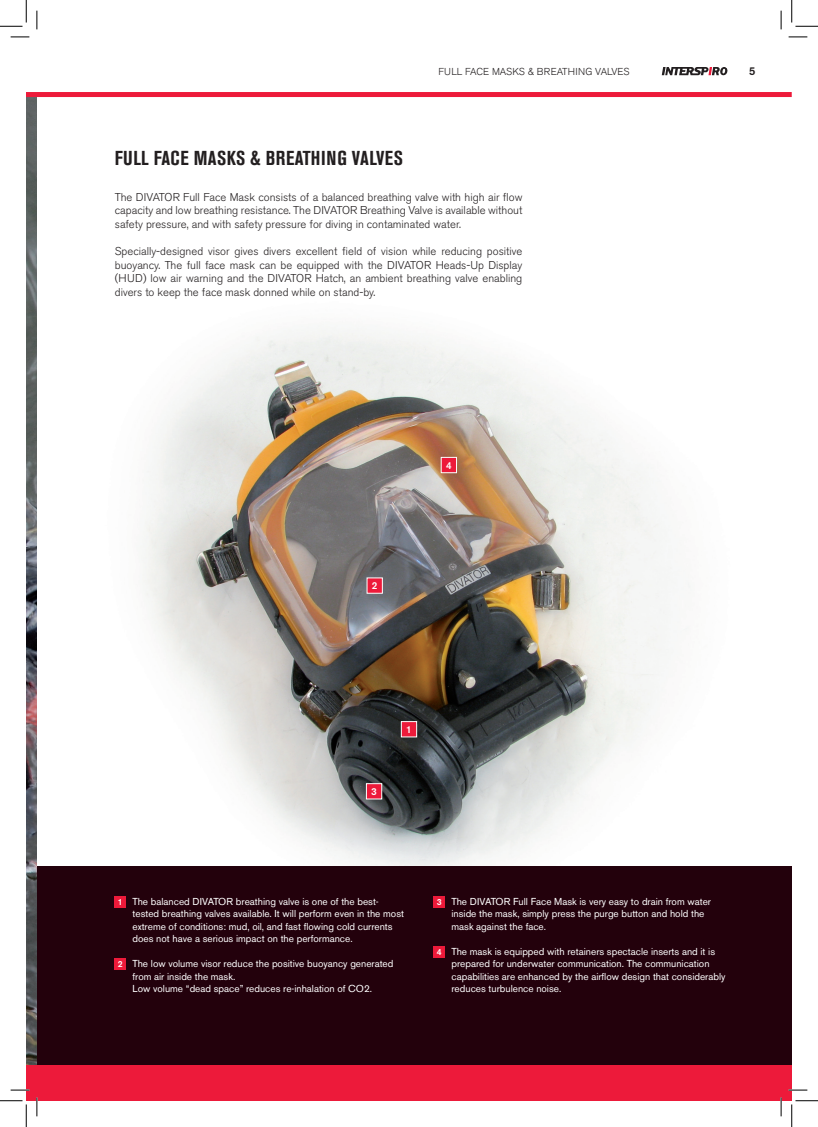
<style>
.page{position:relative;width:818px;height:1127px;background:#fff}
.page>*{position:absolute;margin:0;border:0;box-sizing:border-box;transform-origin:0 0}
.t1{font:700 condensed 20px "Akzidenz Grotesk BE";letter-spacing:.02em;color:#231f20}
.t2{font:300 11.25px/13.5px "Akzidenz Grotesk BE";color:#231f20;text-align:justify}
.t3{font:500 11.25px "Akzidenz Grotesk BE";color:#231f20}
.t4{font:10px/12.5px "Akzidenz Grotesk BE";color:#fff}
.t5{font:300 10px "Akzidenz Grotesk BE";color:#231f20}
.t6{font:500 10px "Akzidenz Grotesk BE";color:#fff}
.s1{font-weight:500;font-size:8.75px}
</style>
<div class="page">
<img style="left:142px;top:328px;width:548px;height:538px">
<img style="left:26px;top:97px;width:11px;height:967px">
<div style="left:37px;top:866px;width:755px;height:223px;background:#23010c"></div>
<div style="left:115px;top:896px;width:11px;height:11px;background:#ed1a3a"></div>
<div style="left:115px;top:958px;width:11px;height:11px;background:#ed1a3a"></div>
<div style="left:434px;top:896px;width:11px;height:11px;background:#ed1a3a"></div>
<div style="left:434px;top:946px;width:11px;height:11px;background:#ed1a3a"></div>
<svg style="left:441px;top:456px;width:16px;height:17px"></svg>
<svg style="left:366px;top:782px;width:16px;height:17px"></svg>
<svg style="left:366px;top:577px;width:17px;height:16px"></svg>
<svg style="left:401px;top:720px;width:16px;height:17px"></svg>
<div style="left:26px;top:1064px;width:766px;height:36px;background:#ed1a3a"></div>
<svg style="left:662px;top:67px;width:66px;height:9px"></svg>
<div style="left:26px;top:92px;width:766px;height:5px;background:#ed1a3a"></div>
<svg style="left:11px;top:36px;width:18px;height:2px"></svg>
<svg style="left:788px;top:36px;width:19px;height:2px"></svg>
<svg style="left:11px;top:1089px;width:18px;height:1px"></svg>
<svg style="left:788px;top:1089px;width:19px;height:1px"></svg>
<svg style="left:36px;top:11px;width:2px;height:18px"></svg>
<svg style="left:36px;top:1097px;width:2px;height:18px"></svg>
<svg style="left:780px;top:11px;width:2px;height:18px"></svg>
<svg style="left:780px;top:1097px;width:2px;height:18px"></svg>
<svg style="left:0;top:0;width:27px;height:27px"></svg>
<svg style="left:0;top:1100px;width:27px;height:26px"></svg>
<svg style="left:791px;top:0;width:27px;height:27px"></svg>
<svg style="left:791px;top:1100px;width:27px;height:26px"></svg>
<p class="t5" style="left:438px;top:66px;width:193px">FULL FACE MASKS &amp; BREATHING VALVES</p>
<p class="t3" style="left:749px;top:64px;width:8px">5</p>
<h1 class="t1" style="left:115px;top:147px;width:290px">FULL FACE MASKS &amp; BREATHING VALVES</h1>
<p class="t2" style="left:115px;top:190px;width:409px">The DIVATOR Full Face Mask consists of a balanced breathing valve with high air flow capacity and low breathing resistance. The DIVATOR Breathing Valve is available without safety pressure, and with safety pressure for diving in contaminated water.</p>
<p class="t2" style="left:115px;top:244px;width:409px">Specially-designed visor gives divers excellent field of vision while reducing positive buoyancy. The full face mask can be equipped with the DIVATOR Heads-Up Display (HUD) low air warning and the DIVATOR Hatch, an ambient breathing valve enabling divers to keep the face mask donned while on stand-by.</p>
<p class="t6" style="left:372px;top:579px;width:7px">2</p>
<p class="t6" style="left:446px;top:459px;width:7px">4</p>
<p class="t6" style="left:371px;top:785px;width:7px">3</p>
<p class="t6" style="left:406px;top:723px;width:7px">1</p>
<p class="t4" style="left:133px;top:894px;width:273px;text-indent:-15px"><span class="s1">1</span> The balanced DIVATOR breathing valve is one of the best&shy;tested breathing valves available. It will perform even in the most extreme of conditions: mud, oil, and fast flowing cold currents does not have a serious impact on the performance.</p>
<p class="t4" style="left:133px;top:957px;width:262px;text-indent:-15px"><span class="s1">2</span> The low volume visor reduce the positive buoyancy generated from air inside the mask.<br>Low volume “dead space” reduces re-inhalation of CO2.</p>
<p class="t4" style="left:451px;top:894px;width:261px;text-indent:-15px"><span class="s1">3</span> The DIVATOR Full Face Mask is very easy to drain from water inside the mask, simply press the purge button and hold the mask against the face.</p>
<p class="t4" style="left:451px;top:944px;width:275px;text-indent:-15px"><span class="s1">4</span> The mask is equipped with retainers spectacle inserts and it is prepared for underwater communication. The communication capabilities are enhanced by the airflow design that considerably reduces turbulence noise.</p>
</div>
